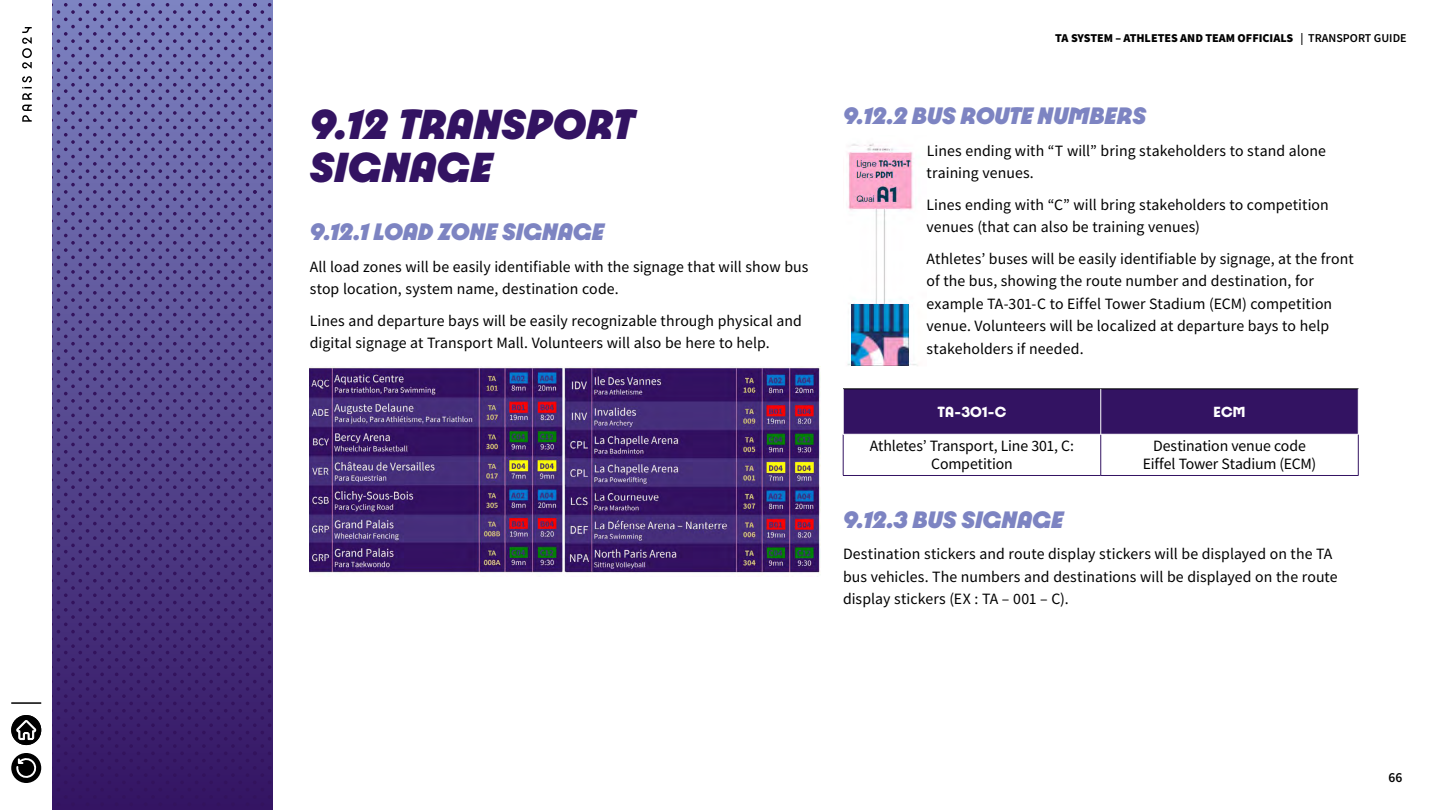
<style>
.page{position:relative;width:1440px;height:810px;background:#fff}
.page>*{position:absolute;margin:0;border:0;box-sizing:border-box;transform-origin:0 0}
.t1{font:italic 900 45px/42.8px "Paris 2024";letter-spacing:.02em;color:#331362}
.t2{font:italic 900 25.5px "Paris 2024";letter-spacing:.01em;color:#7d84c2}
.t3{font:15.75px/22.5px "Source Sans Pro";letter-spacing:.005em;color:#000}
.t4{font:700 15.75px "Paris 2024";letter-spacing:.01em;color:#fff}
.t5{font:600 13.5px "Source Sans Pro";color:#000}
.t6{font:900 12px "Source Sans Pro";color:#000}
.s1{font-weight:600}
</style>
<div class="page">
<svg style="left:52px;top:3px;width:220px;height:806px;background:#56488f"></svg>
<div style="left:11px;top:753px;width:30px;height:30px;background:#000;border-radius:50%"></div>
<svg style="left:16px;top:757px;width:21px;height:22px"></svg>
<img style="left:310px;top:366px;width:510px;height:209px">
<img style="left:847px;top:143px;width:71px;height:223px">
<img style="left:851px;top:304px;width:57px;height:62px">
<div style="left:844px;top:390px;width:514px;height:44px;background:#331362"></div>
<hr style="left:843px;top:434px;width:1px;height:41px;background:#331362">
<hr style="left:1101px;top:434px;width:1px;height:41px;background:#331362">
<hr style="left:1358px;top:434px;width:1px;height:41px;background:#331362">
<hr style="left:843px;top:389px;width:258px;height:1px;background:#000">
<hr style="left:1101px;top:389px;width:257px;height:1px;background:#000">
<hr style="left:843px;top:475px;width:258px;height:1px;background:#331362">
<hr style="left:1101px;top:475px;width:258px;height:1px;background:#331362">
<hr style="left:843px;top:434px;width:258px;height:1px;background:#fff">
<hr style="left:1101px;top:434px;width:257px;height:1px;background:#fff">
<hr style="left:843px;top:389px;width:1px;height:45px;background:#fff">
<hr style="left:1101px;top:389px;width:1px;height:45px;background:#fff">
<svg style="left:22px;top:76px;width:10px;height:46px"></svg>
<svg style="left:22px;top:27px;width:10px;height:42px"></svg>
<hr style="left:11px;top:702px;width:30px;height:2px;background:#000">
<div style="left:11px;top:715px;width:30px;height:30px;background:#000;border-radius:50%"></div>
<svg style="left:17px;top:720px;width:20px;height:20px"></svg>
<h1 class="t1" style="left:310px;top:101px;width:327px">9.12 TRANSPORT<br>SIGNAGE</h1>
<h2 class="t2" style="left:310px;top:215px;width:296px">9.12.1 LOAD ZONE SIGNAGE</h2>
<p class="t3" style="left:310px;top:255px;width:500px">All load zones will be easily identifiable with the signage that will show bus stop location, system name, destination code.</p>
<p class="t3" style="left:310px;top:309px;width:494px">Lines and departure bays will be easily recognizable through physical and digital signage at Transport Mall. Volunteers will also be here to help.</p>
<p class="t6" style="left:1055px;top:30px;width:353px">TA SYSTEM – ATHLETES AND TEAM OFFICIALS <span class="s1">| TRANSPORT GUIDE</span></p>
<h2 class="t2" style="left:843px;top:99px;width:304px">9.12.2 BUS ROUTE NUMBERS</h2>
<p class="t3" style="left:927px;top:139px;width:401px">Lines ending with “T will” bring stakeholders to stand alone training venues.</p>
<p class="t3" style="left:927px;top:193px;width:404px">Lines ending with “C” will bring stakeholders to competition venues (that can also be training venues)</p>
<p class="t3" style="left:927px;top:247px;width:429px">Athletes’ buses will be easily identifiable by signage, at the front of the bus, showing the route number and destination, for example TA-301-C to Eiffel Tower Stadium (ECM) competition venue. Volunteers will be localized at departure bays to help stakeholders if needed.</p>
<p class="t4" style="left:938px;top:402px;width:70px">TA-301-C</p>
<p class="t4" style="left:1214px;top:402px;width:33px">ECM</p>
<p class="t3" style="left:870px;top:437px;width:206px;line-height:18px;text-align:center">Athletes’ Transport, Line 301, C:<br>Competition</p>
<p class="t3" style="left:1143px;top:437px;width:175px;line-height:18px;text-align:center">Destination venue code<br>Eiffel Tower Stadium (ECM)</p>
<h2 class="t2" style="left:843px;top:503px;width:222px">9.12.3 BUS SIGNAGE</h2>
<p class="t3" style="left:843px;top:543px;width:496px">Destination stickers and route display stickers will be displayed on the TA bus vehicles. The numbers and destinations will be displayed on the route display stickers (EX : TA – 001 – C).</p>
<p class="t5" style="left:1388px;top:768px;width:15px">66</p>
</div>
